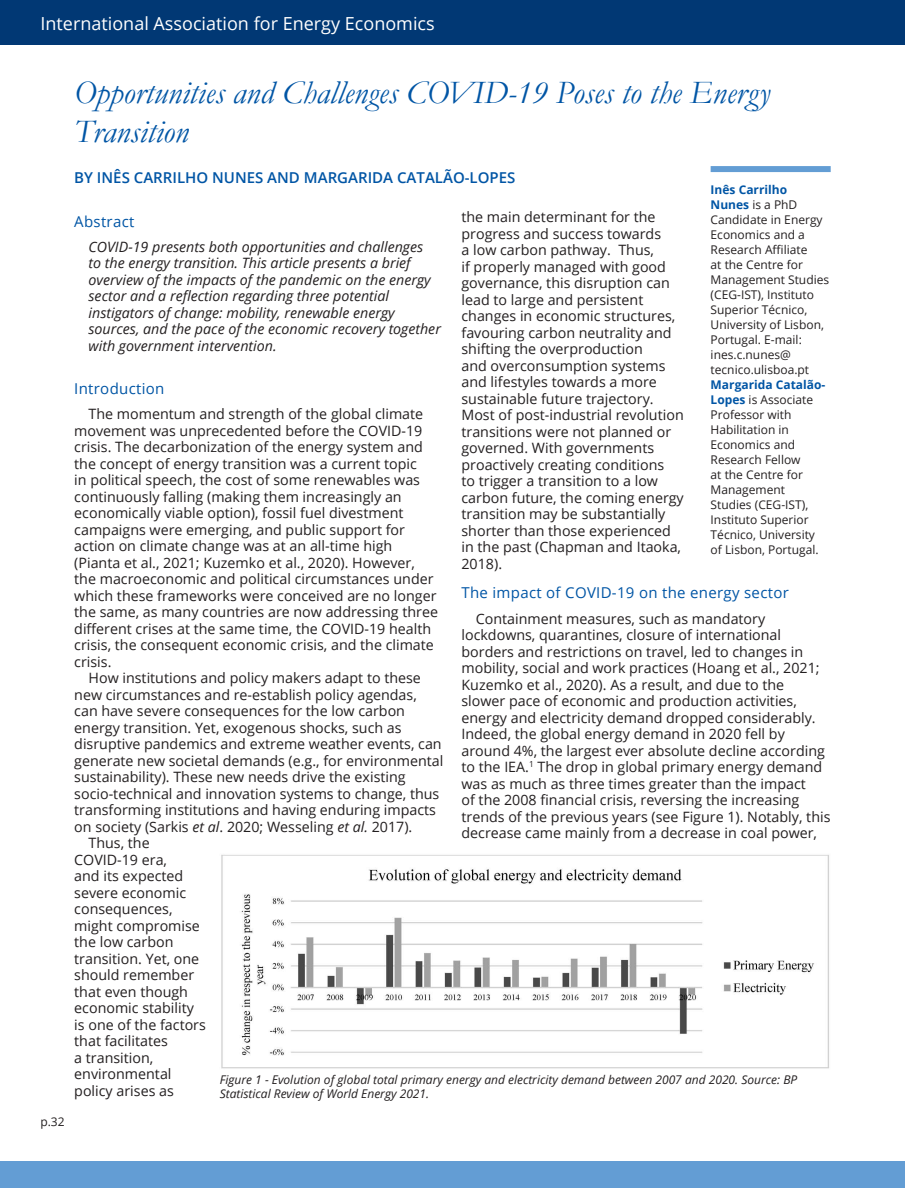
<style>
.page{position:relative;width:905px;height:1188px;background:#fff}
.page>*{position:absolute;margin:0;border:0;box-sizing:border-box;transform-origin:0 0}
.Header_1_-_Dark_Blue{font:italic 33px/39.6px "Garamond";color:#0155a5}
.t1{font:18px "Open Sans";color:#fff}
.Heading_NEW{font:15px "Open Sans";letter-spacing:.02em;color:#0155a5}
.Author_NEW{font:600 15px "Open Sans";color:#0155a5}
.Body_Text_NEW{font:14.25px/16.5px "Open Sans";color:#231f20}
.Abstract{font:italic 14.25px/16.5px "Open Sans";color:#231f20}
.Author_Note_NEW{font:12px/15px "Open Sans";color:#231f20}
.Figure_Caption_NEW{font:italic 12px/14.4px "Open Sans";color:#231f20}
.s1{font-style:italic}
.s2{font-weight:700;color:#0155a5}
</style>
<div class="page">
<div style="left:0;top:0;width:904px;height:45px;background:#013874"></div>
<div style="left:0;top:1161px;width:904px;height:27px;background:#639dd4"></div>
<div style="left:710px;top:166px;width:120px;height:6px;background:#639dd4"></div>
<img style="left:221px;top:854px;width:608px;height:215px">
<p class="t1" style="left:40px;top:11px;width:396px">International Association for Energy Economics</p>
<p class="Author_Note_NEW" style="left:40px;top:1114px;width:26px">p.32</p>
<p class="Header_1_-_Dark_Blue" style="left:74px;top:72px;width:697px">Opportunities and Challenges COVID-19 Poses to the Energy<br>Transition</p>
<p class="Author_NEW" style="left:74px;top:168px;width:442px">BY INÊS CARRILHO NUNES AND MARGARIDA CATALÃO-LOPES</p>
<p class="Heading_NEW" style="left:74px;top:211px;width:62px">Abstract</p>
<p class="Abstract" style="left:88px;top:238px;width:354px">COVID-19 presents both opportunities and challenges<br>to the energy transition. This article presents a brief overview of the impacts of the pandemic on the energy sector and a reflection regarding three potential instigators of change: mobility, renewable energy sources, and the pace of the economic recovery together with government intervention.</p>
<p class="Heading_NEW" style="left:74px;top:378px;width:92px">Introduction</p>
<p class="Body_Text_NEW" style="left:74px;top:406px;width:365px;text-indent:14px">The momentum and strength of the global climate movement was unprecedented before the COVID-19 crisis. The decarbonization of the energy system and the concept of energy transition was a current topic<br>in political speech, the cost of some renewables was continuously falling (making them increasingly an economically viable option), fossil fuel divestment campaigns were emerging, and public support for action on climate change was at an all-time high (Pianta et al., 2021; Kuzemko et al., 2020). However, the macroeconomic and political circumstances under which these frameworks were conceived are no longer the same, as many countries are now addressing three different crises at the same time, the COVID-19 health crisis, the consequent economic crisis, and the climate crisis.</p>
<p class="Body_Text_NEW" style="left:74px;top:670px;width:371px;text-indent:14px">How institutions and policy makers adapt to these new circumstances and re-establish policy agendas, can have severe consequences for the low carbon energy transition. Yet, exogenous shocks, such as disruptive pandemics and extreme weather events, can generate new societal demands (e.g., for environmental sustainability). These new needs drive the existing socio-technical and innovation systems to change, thus transforming institutions and having enduring impacts on society (Sarkis <span class="s1">et al</span>. 2020; Wesseling <span class="s1">et al.</span> 2017).</p>
<p class="Body_Text_NEW" style="left:74px;top:835px;width:133px;text-indent:14px">Thus, the<br>COVID-19 era,<br>and its expected severe economic consequences, might compromise the low carbon transition. Yet, one should remember that even though economic stability is one of the factors that facilitates<br>a transition, environmental policy arises as</p>
<p class="Author_Note_NEW" style="left:710px;top:182px;width:120px"><span class="s2">Inês Carrilho<br>Nunes</span> is a PhD<br>Candidate in Energy<br>Economics and a<br>Research Affiliate<br>at the Centre for<br>Management Studies (CEG-IST), Instituto<br>Superior Técnico,<br>University of Lisbon,<br>Portugal. E-mail: ines.c.nunes@ tecnico.ulisboa.pt<br><span class="s2">Margarida Catalão-<br>Lopes</span> is Associate<br>Professor with<br>Habilitation in<br>Economics and<br>Research Fellow<br>at the Centre for<br>Management<br>Studies (CEG-IST),<br>Instituto Superior<br>Técnico, University of Lisbon, Portugal.</p>
<p class="Body_Text_NEW" style="left:461px;top:208px;width:224px">the main determinant for the progress and success towards<br>a low carbon pathway. Thus,<br>if properly managed with good governance, this disruption can lead to large and persistent changes in economic structures, favouring carbon neutrality and shifting the overproduction<br>and overconsumption systems and lifestyles towards a more sustainable future trajectory.<br>Most of post-industrial revolution transitions were not planned or governed. With governments proactively creating conditions<br>to trigger a transition to a low carbon future, the coming energy transition may be substantially shorter than those experienced in the past (Chapman and Itaoka,<br>2018).</p>
<p class="Heading_NEW" style="left:461px;top:583px;width:329px">The impact of COVID-19 on the energy sector</p>
<p class="Body_Text_NEW" style="left:461px;top:610px;width:370px;text-indent:14px">Containment measures, such as mandatory lockdowns, quarantines, closure of international borders and restrictions on travel, led to changes in mobility, social and work practices (Hoang et al., 2021; Kuzemko et al., 2020). As a result, and due to the slower pace of economic and production activities, energy and electricity demand dropped considerably.<br>Indeed, the global energy demand in 2020 fell by around 4%, the largest ever absolute decline according to the IEA.<sup>1</sup> The drop in global primary energy demand was as much as three times greater than the impact<br>of the 2008 financial crisis, reversing the increasing trends of the previous years (see Figure 1). Notably, this decrease came mainly from a decrease in coal power,</p>
<p class="Figure_Caption_NEW" style="left:220px;top:1072px;width:579px">Figure 1 - Evolution of global total primary energy and electricity demand between 2007 and 2020. Source: BP<br>Statistical Review of World Energy 2021.</p>
</div>
